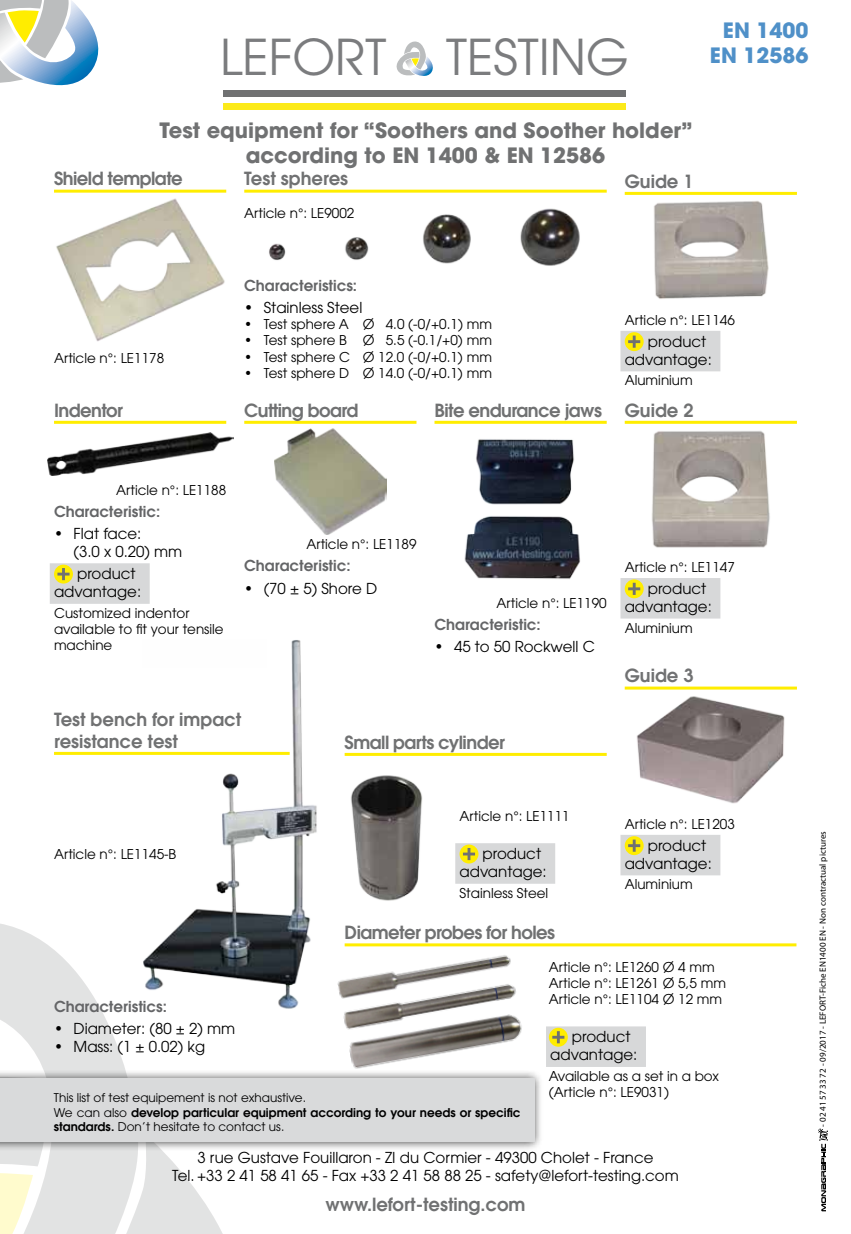
<style>
.page{position:relative;width:851px;height:1234px;background:#fff}
.page>*{position:absolute;margin:0;border:0;box-sizing:border-box;transform-origin:0 0}
.t1{font:49.05px "Avant Garde";color:#7b7c7e}
.t2{font:600 23.1px "Avant Garde";color:#7b7c7e}
.t3{font:700 21px/25.2px "Avant Garde";color:#707172;text-align:center}
.t4{font:700 21px/25.2px "Avant Garde";color:#4f90c8;text-align:right}
.t5{font:600 18px "Avant Garde";letter-spacing:-.03em;color:#707172}
.t6{font:600 18px/21.6px "Avant Garde";color:#707172}
.t7{font:15px/18px "Avant Garde";color:#000}
.t8{font:600 15px "Avant Garde";color:#646567}
.t9{font:13.5px/16.2px "Avant Garde";color:#000}
.t10{font:12px/14.4px "Avant Garde";color:#000}
.t11{font:9px "Myriad Pro";color:#000}
.s1{font-weight:600}
</style>
<div class="page">
<svg style="left:0;top:924px;width:125px;height:143px;fill:#e2e3e3"></svg>
<svg style="left:0;top:1067px;width:222px;height:166px"></svg>
<svg style="left:0;top:0;width:99px;height:86px"></svg>
<svg style="left:396px;top:41px;width:37px;height:35px"></svg>
<div style="left:223px;top:90px;width:403px;height:7px;background:#707172"></div>
<div style="left:223px;top:103px;width:403px;height:6px;background:#fcea1a"></div>
<hr style="left:54px;top:751px;width:235px;height:3px;background:#ffed00">
<hr style="left:54px;top:190px;width:172px;height:3px;background:#ffed00">
<img style="left:56px;top:198px;width:169px;height:144px">
<hr style="left:54px;top:421px;width:172px;height:3px;background:#ffed00">
<div style="left:50px;top:563px;width:100px;height:40px;background:#d7d8d9"></div>
<img style="left:47px;top:432px;width:186px;height:43px">
<svg style="left:54px;top:564px;width:19px;height:19px"></svg>
<svg style="left:57px;top:568px;width:13px;height:12px"></svg>
<hr style="left:344px;top:752px;width:262px;height:3px;background:#ffed00">
<img style="left:351px;top:775px;width:72px;height:126px">
<hr style="left:344px;top:943px;width:452px;height:3px;background:#ffed00">
<div style="left:546px;top:1026px;width:100px;height:40px;background:#d7d8d9"></div>
<svg style="left:549px;top:1027px;width:18px;height:19px"></svg>
<svg style="left:552px;top:1030px;width:12px;height:13px"></svg>
<hr style="left:244px;top:421px;width:172px;height:3px;background:#ffed00">
<img style="left:274px;top:428px;width:112px;height:106px">
<hr style="left:434px;top:421px;width:172px;height:3px;background:#ffed00">
<img style="left:464px;top:439px;width:117px;height:140px">
<hr style="left:244px;top:190px;width:362px;height:3px;background:#ffed00">
<hr style="left:624px;top:192px;width:172px;height:3px;background:#ffed00">
<div style="left:620px;top:331px;width:100px;height:40px;background:#d7d8d9"></div>
<img style="left:654px;top:201px;width:115px;height:98px">
<svg style="left:624px;top:332px;width:19px;height:19px"></svg>
<svg style="left:628px;top:335px;width:12px;height:12px"></svg>
<hr style="left:624px;top:421px;width:172px;height:3px;background:#ffed00">
<div style="left:620px;top:578px;width:100px;height:40px;background:#d7d8d9"></div>
<img style="left:652px;top:431px;width:118px;height:117px">
<svg style="left:624px;top:579px;width:19px;height:19px"></svg>
<svg style="left:628px;top:582px;width:12px;height:12px"></svg>
<hr style="left:624px;top:686px;width:172px;height:3px;background:#ffed00">
<div style="left:620px;top:834px;width:100px;height:41px;background:#d7d8d9"></div>
<img style="left:636px;top:696px;width:149px;height:108px">
<svg style="left:624px;top:836px;width:19px;height:18px"></svg>
<svg style="left:628px;top:839px;width:12px;height:12px"></svg>
<svg style="left:818px;top:1128px;width:9px;height:82px"></svg>
<img style="left:269px;top:208px;width:311px;height:58px">
<img style="left:142px;top:640px;width:175px;height:369px">
<div style="left:455px;top:843px;width:100px;height:40px;background:#d7d8d9"></div>
<svg style="left:459px;top:844px;width:19px;height:19px"></svg>
<svg style="left:463px;top:847px;width:12px;height:12px"></svg>
<img style="left:337px;top:944px;width:195px;height:125px">
<div style="left:0;top:1069px;width:543px;height:81px;background:#000;opacity:.75"></div>
<div style="left:0;top:1078px;width:534px;height:63px;background:#d9dadb"></div>
<h1 class="t1" style="left:220px;top:28px;width:411px">LEFORT TESTING</h1>
<h3 class="t3" style="left:159px;top:118px;width:535px">Test equipment for ‘‘Soothers and Soother holder’’ according to EN 1400 &amp; EN 12586</h3>
<h2 class="t2" style="left:297px;top:127px;width:257px">www.lefort-testing.com</h2>
<h3 class="t5" style="left:54px;top:167px;width:130px">Shield template</h3>
<h3 class="t6" style="left:244px;top:168px;width:105px">Test spheres</h3>
<h3 class="t5" style="left:624px;top:169px;width:70px">Guide 1</h3>
<p class="t9" style="left:244px;top:205px;width:112px">Article n°: LE9002</p>
<h3 class="t4" style="left:709px;top:17px;width:100px">EN 1400<br>EN 12586</h3>
<p class="t9" style="left:54px;top:349px;width:112px">Article n°: LE1178</p>
<h3 class="t5" style="left:54px;top:398px;width:70px">Indentor</h3>
<p class="t8" style="left:244px;top:275px;width:114px">Characteristics:</p>
<p class="t7" style="left:244px;top:298px;width:120px">• Stainless Steel</p>
<p class="t9" style="left:244px;top:316px;width:249px">• Test sphere A Ø 4.0 (-0/+0.1) mm</p>
<p class="t9" style="left:244px;top:332px;width:249px">• Test sphere B Ø 5.5 (-0.1/+0) mm</p>
<p class="t9" style="left:244px;top:348px;width:249px">• Test sphere C Ø 12.0 (-0/+0.1) mm</p>
<p class="t9" style="left:244px;top:365px;width:249px">• Test sphere D Ø 14.0 (-0/+0.1) mm</p>
<h3 class="t5" style="left:244px;top:398px;width:116px">Cutting board</h3>
<h3 class="t5" style="left:434px;top:398px;width:169px">Bite endurance jaws</h3>
<p class="t9" style="left:624px;top:311px;width:112px">Article n°: LE1146</p>
<p class="t7" style="left:624px;top:332px;width:89px;text-indent:23px">product advantage:</p>
<p class="t9" style="left:624px;top:372px;width:70px">Aluminium</p>
<h3 class="t5" style="left:624px;top:398px;width:70px">Guide 2</h3>
<p class="t9" style="left:116px;top:481px;width:112px">Article n°: LE1188</p>
<p class="t8" style="left:54px;top:501px;width:108px">Characteristic:</p>
<p class="t7" style="left:74px;top:524px;width:110px;text-indent:-20px">• Flat face:<br>(3.0 x 0.20) mm</p>
<p class="t7" style="left:54px;top:564px;width:89px;text-indent:23px">product advantage:</p>
<p class="t9" style="left:54px;top:604px;width:171px">Customized indentor available to fit your tensile machine</p>
<p class="t9" style="left:306px;top:536px;width:112px">Article n°: LE1189</p>
<p class="t8" style="left:244px;top:556px;width:108px">Characteristic:</p>
<p class="t7" style="left:244px;top:579px;width:135px">• (70 ± 5) Shore D</p>
<p class="t9" style="left:496px;top:594px;width:112px">Article n°: LE1190</p>
<p class="t8" style="left:434px;top:614px;width:108px">Characteristic:</p>
<p class="t7" style="left:434px;top:637px;width:162px">• 45 to 50 Rockwell C</p>
<h3 class="t6" style="left:54px;top:708px;width:189px">Test bench for impact resistance test</h3>
<h3 class="t5" style="left:344px;top:730px;width:162px">Small parts cylinder</h3>
<p class="t9" style="left:624px;top:558px;width:112px">Article n°: LE1147</p>
<p class="t7" style="left:624px;top:579px;width:89px;text-indent:23px">product advantage:</p>
<p class="t9" style="left:624px;top:619px;width:70px">Aluminium</p>
<h3 class="t5" style="left:624px;top:663px;width:70px">Guide 3</h3>
<p class="t9" style="left:54px;top:845px;width:124px">Article n°: LE1145-B</p>
<p class="t9" style="left:459px;top:807px;width:112px">Article n°: LE1111</p>
<p class="t7" style="left:459px;top:844px;width:89px;text-indent:23px">product advantage:</p>
<p class="t9" style="left:459px;top:884px;width:90px">Stainless Steel</p>
<p class="t9" style="left:624px;top:815px;width:112px">Article n°: LE1203</p>
<p class="t7" style="left:624px;top:836px;width:89px;text-indent:23px">product advantage:</p>
<p class="t9" style="left:624px;top:876px;width:70px">Aluminium</p>
<h3 class="t5" style="left:344px;top:920px;width:212px">Diameter probes for holes</h3>
<p class="t9" style="left:549px;top:958px;width:179px">Article n°: LE1260 Ø 4 mm<br>Article n°: LE1261 Ø 5,5 mm<br>Article n°: LE1104 Ø 12 mm</p>
<p class="t7" style="left:550px;top:1027px;width:89px;text-indent:22px">product advantage:</p>
<p class="t9" style="left:549px;top:1067px;width:172px">Available as a set in a box (Article n°: LE9031)</p>
<p class="t8" style="left:54px;top:996px;width:114px">Characteristics:</p>
<p class="t7" style="left:54px;top:1019px;width:183px">• Diameter: (80 ± 2) mm</p>
<p class="t7" style="left:54px;top:1037px;width:153px">• Mass: (1 ± 0.02) kg</p>
<p class="t10" style="left:54px;top:1090px;width:468px">This list of test equipement is not exhaustive.<br>We can also <span class="s1">develop particular equipment according to your needs or specific standards.</span> Don’t hesitate to contact us.</p>
<p class="t7" style="left:172px;top:1148px;width:508px;text-align:center">3 rue Gustave Fouillaron - ZI du Cormier - 49300 Cholet - France<br>Tel. +33 2 41 58 41 65 - Fax +33 2 41 58 88 25 - safety@lefort-testing.com</p>
<h3 class="t6" style="left:325px;top:1193px;width:201px">www.lefort-testing.com</h3>
<p class="t11" style="left:817px;top:1126px;width:297px;rotate:-90deg">- 02 41 57 33 72 - 09/2017 - LEFORT-Fiche EN1400 EN - Non contractual pictures</p>
</div>
